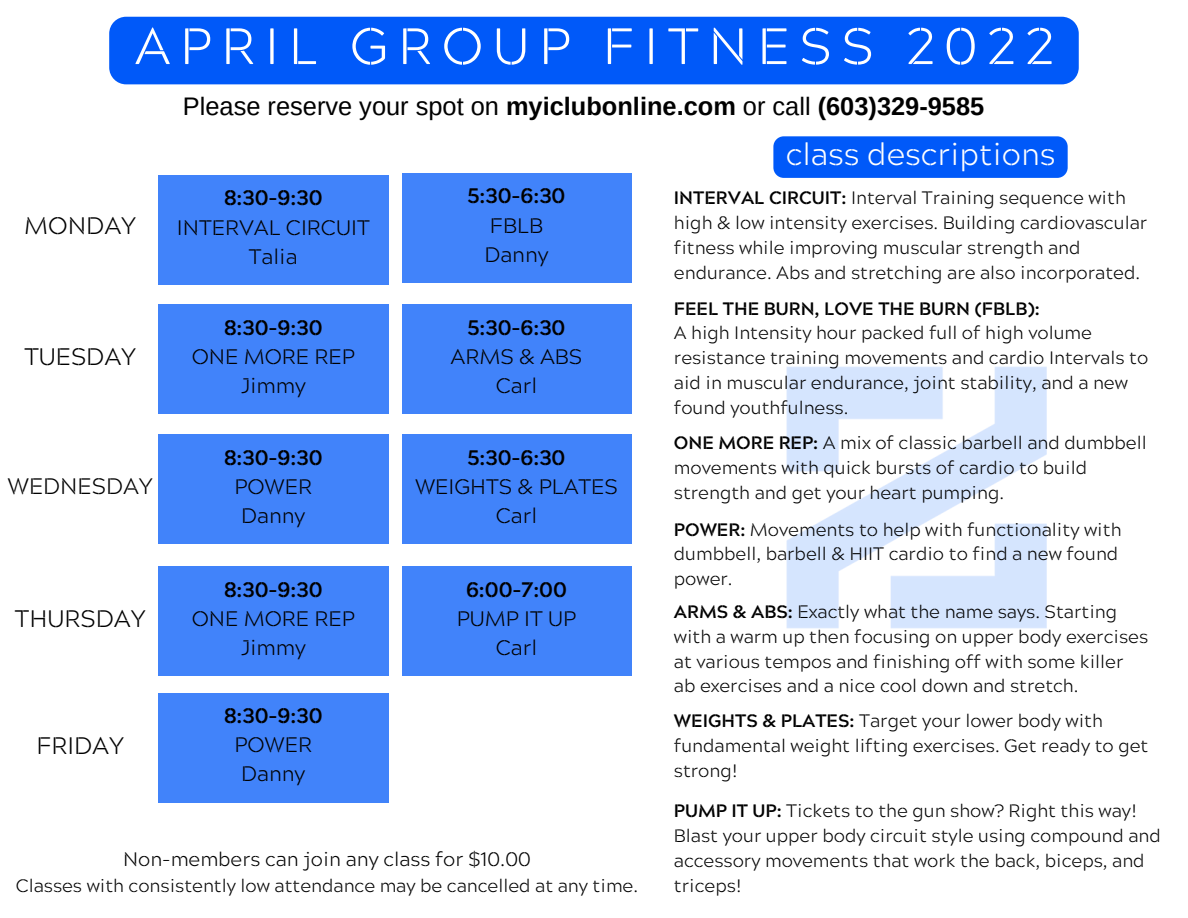
<style>
.page{position:relative;width:1188px;height:918px;background:#fff}
.page>*{position:absolute;margin:0;border:0;box-sizing:border-box;transform-origin:0 0}
.t1{font:300 51px "Acherus Militant 1";letter-spacing:.19em;color:#fff}
.t2{font:300 30.75px "Acherus Militant 1";color:#fff}
.t3{font:700 25.35px "Arimo";color:#000}
.t4{font:300 23.85px "Acherus Militant 1";color:#000}
.t5{font:300 22.35px "Acherus Militant 1";color:#000}
.t6{font:300 21px "Acherus Militant 1";color:#000}
.t7{font:700 21px "Acherus Militant 1";color:#000}
.t8{font:300 19.5px "Acherus Militant 1";color:#000}
.t9{font:300 18px/24.8px "Acherus Militant 1";color:#000}
.t10{font:700 18px "Acherus Militant 1";color:#000}
.s1{font-weight:400}
.s2{font-weight:700}
</style>
<div class="page">
<div style="left:159px;top:175px;width:229px;height:110px;background:#4183fa"></div>
<div style="left:402px;top:173px;width:229px;height:110px;background:#4183fa"></div>
<div style="left:159px;top:304px;width:229px;height:109px;background:#4183fa"></div>
<div style="left:402px;top:304px;width:229px;height:109px;background:#4183fa"></div>
<div style="left:159px;top:434px;width:229px;height:109px;background:#4183fa"></div>
<div style="left:402px;top:434px;width:229px;height:109px;background:#4183fa"></div>
<div style="left:159px;top:567px;width:229px;height:109px;background:#4183fa"></div>
<div style="left:402px;top:567px;width:229px;height:109px;background:#4183fa"></div>
<div style="left:159px;top:693px;width:229px;height:109px;background:#4183fa"></div>
<img style="left:786px;top:366px;width:261px;height:263px">
<div style="left:109px;top:17px;width:970px;height:67px;background:#0059f9"></div>
<div style="left:773px;top:136px;width:295px;height:42px;background:#0059f9"></div>
<p class="t1" style="left:134px;top:27px;width:921px">APRIL GROUP FITNESS 2022</p>
<p class="t4" style="left:24px;top:217px;width:113px">MONDAY</p>
<p class="t3" style="left:183px;top:92px;width:803px"><span class="s1">Please reserve your spot on</span> myiclubonline.com <span class="s1">or call</span> (603)329-9585</p>
<p class="t2" style="left:786px;top:143px;width:271px">class descriptions</p>
<p class="t9" style="left:674px;top:187px;width:475px"><span class="s2">INTERVAL CIRCUIT:</span> Interval Training sequence with high &amp; low intensity exercises. Building cardiovascular fitness while improving muscular strength and endurance. Abs and stretching are also incorporated.</p>
<p class="t7" style="left:467px;top:188px;width:100px">5:30-6:30</p>
<p class="t6" style="left:490px;top:217px;width:55px">FBLB</p>
<p class="t6" style="left:485px;top:247px;width:65px">Danny</p>
<p class="t7" style="left:224px;top:190px;width:100px">8:30-9:30</p>
<p class="t6" style="left:177px;top:219px;width:194px">INTERVAL CIRCUIT</p>
<p class="t6" style="left:249px;top:249px;width:50px">Talia</p>
<p class="t4" style="left:24px;top:348px;width:113px">TUESDAY</p>
<p class="t5" style="left:8px;top:478px;width:147px">WEDNESDAY</p>
<p class="t4" style="left:15px;top:610px;width:132px">THURSDAY</p>
<p class="t4" style="left:37px;top:737px;width:89px">FRIDAY</p>
<p class="t7" style="left:224px;top:320px;width:100px">8:30-9:30</p>
<p class="t6" style="left:192px;top:349px;width:165px">ONE MORE REP</p>
<p class="t6" style="left:241px;top:378px;width:67px">Jimmy</p>
<p class="t7" style="left:224px;top:449px;width:100px">8:30-9:30</p>
<p class="t6" style="left:234px;top:479px;width:79px">POWER</p>
<p class="t6" style="left:241px;top:508px;width:65px">Danny</p>
<p class="t7" style="left:224px;top:581px;width:100px">8:30-9:30</p>
<p class="t6" style="left:192px;top:611px;width:165px">ONE MORE REP</p>
<p class="t6" style="left:241px;top:640px;width:67px">Jimmy</p>
<p class="t7" style="left:224px;top:708px;width:100px">8:30-9:30</p>
<p class="t6" style="left:234px;top:737px;width:79px">POWER</p>
<p class="t6" style="left:241px;top:766px;width:65px">Danny</p>
<p class="t7" style="left:467px;top:320px;width:100px">5:30-6:30</p>
<p class="t6" style="left:451px;top:349px;width:133px">ARMS &amp; ABS</p>
<p class="t6" style="left:496px;top:378px;width:43px">Carl</p>
<p class="t7" style="left:467px;top:449px;width:100px">5:30-6:30</p>
<p class="t6" style="left:415px;top:479px;width:204px">WEIGHTS &amp; PLATES</p>
<p class="t6" style="left:496px;top:508px;width:43px">Carl</p>
<p class="t7" style="left:466px;top:581px;width:102px">6:00-7:00</p>
<p class="t6" style="left:457px;top:611px;width:121px">PUMP IT UP</p>
<p class="t6" style="left:496px;top:640px;width:43px">Carl</p>
<p class="t8" style="left:123px;top:852px;width:409px">Non-members can join any class for $10.00</p>
<p class="t9" style="left:16px;top:875px;width:624px">Classes with consistently low attendance may be cancelled at any time.</p>
<p class="t10" style="left:674px;top:302px;width:367px">FEEL THE BURN, LOVE THE BURN (FBLB):</p>
<p class="t9" style="left:674px;top:322px;width:476px">A high Intensity hour packed full of high volume resistance training movements and cardio Intervals to aid in muscular endurance, joint stability, and a new found youthfulness.</p>
<p class="t9" style="left:674px;top:432px;width:474px"><span class="s2">ONE MORE REP:</span> A mix of classic barbell and dumbbell movements with quick bursts of cardio to build strength and get your heart pumping.</p>
<p class="t9" style="left:674px;top:519px;width:449px"><span class="s2">POWER:</span> Movements to help with functionality with dumbbell, barbell &amp; HIIT cardio to find a new found power.</p>
<p class="t9" style="left:674px;top:601px;width:476px"><span class="s2">ARMS &amp; ABS:</span> Exactly what the name says. Starting with a warm up then focusing on upper body exercises at various tempos and finishing off with some killer ab exercises and a nice cool down and stretch.</p>
<p class="t9" style="left:674px;top:710px;width:476px"><span class="s2">WEIGHTS &amp; PLATES:</span> Target your lower body with fundamental weight lifting exercises. Get ready to get strong!</p>
<p class="t9" style="left:674px;top:800px;width:489px"><span class="s2">PUMP IT UP:</span> Tickets to the gun show? Right this way!<br>Blast your upper body circuit style using compound and accessory movements that work the back, biceps, and triceps!</p>
</div>
